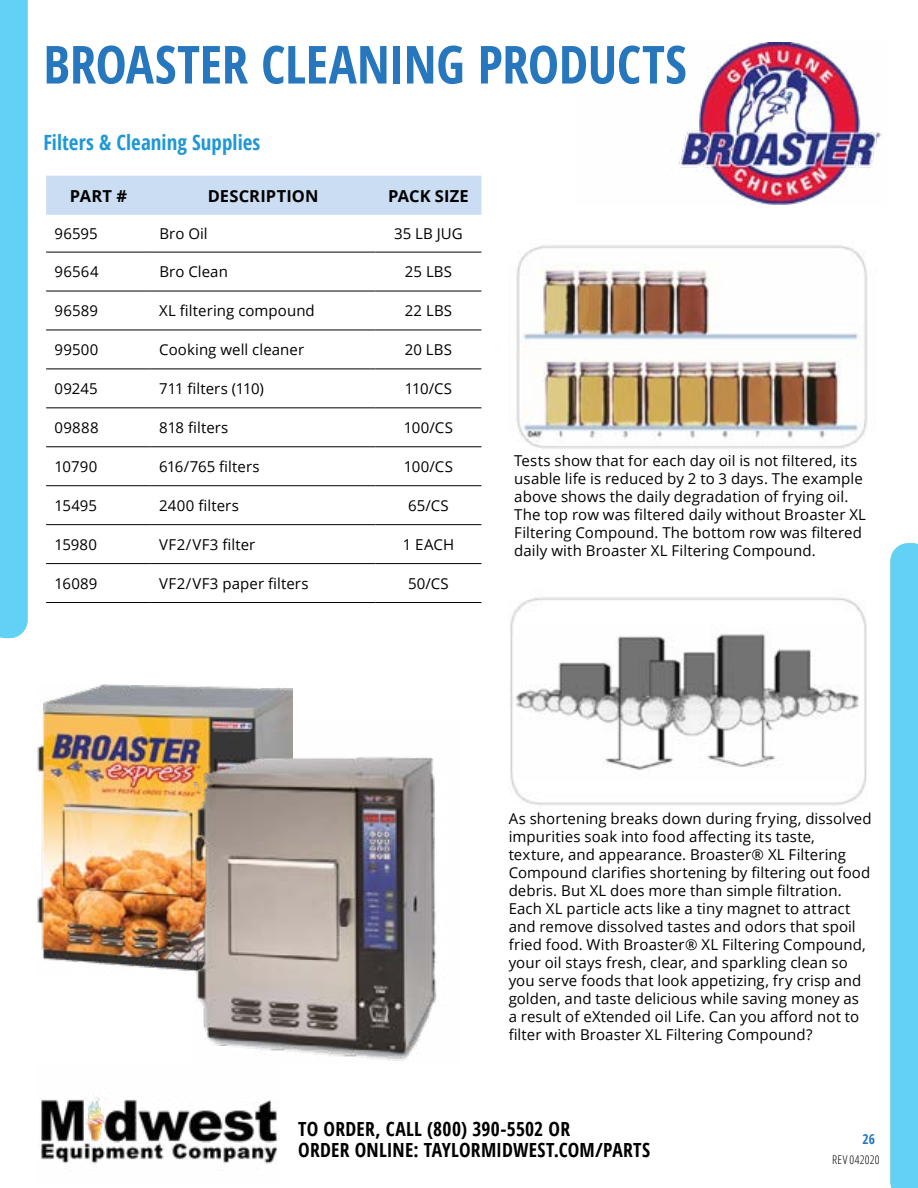
<style>
.page{position:relative;width:918px;height:1188px;background:#fff}
.page>*{position:absolute;margin:0;border:0;box-sizing:border-box;transform-origin:0 0}
.t1{font:700 52.5px "Open Sans Condensed";letter-spacing:-.005em;color:#2677bd}
.t2{font:700 21px "Open Sans Condensed";color:#2098d5}
.t3{font:700 19.5px/21px "Open Sans Condensed";letter-spacing:.01em;color:#000}
.t4{font:700 16.5px "Open Sans";letter-spacing:.01em;color:#000}
.t5{font:15px/18px "Open Sans";letter-spacing:.005em;color:#000}
.t6{font:700 13.5px "Open Sans Condensed";color:#2677bd}
.t7{font:300 12px "Open Sans Condensed";letter-spacing:.02em;color:#000}
</style>
<div class="page">
<img style="left:39px;top:1097px;width:239px;height:67px">
<svg style="left:890px;top:543px;width:28px;height:645px;background:#67d3f2"></svg>
<div style="left:0;top:0;width:28px;height:638px;background:#61d2f5"></div>
<img style="left:37px;top:684px;width:255px;height:288px">
<div style="left:46px;top:176px;width:435px;height:39px;background:#caddf2"></div>
<hr style="left:46px;top:252px;width:105px;height:1px;background:#000">
<hr style="left:151px;top:252px;width:224px;height:1px;background:#000">
<hr style="left:375px;top:252px;width:106px;height:1px;background:#000">
<hr style="left:46px;top:291px;width:105px;height:1px;background:#000">
<hr style="left:151px;top:291px;width:224px;height:1px;background:#000">
<hr style="left:375px;top:291px;width:106px;height:1px;background:#000">
<hr style="left:46px;top:330px;width:105px;height:1px;background:#000">
<hr style="left:151px;top:330px;width:224px;height:1px;background:#000">
<hr style="left:375px;top:330px;width:106px;height:1px;background:#000">
<hr style="left:46px;top:369px;width:105px;height:1px;background:#000">
<hr style="left:151px;top:369px;width:224px;height:1px;background:#000">
<hr style="left:375px;top:369px;width:106px;height:1px;background:#000">
<hr style="left:46px;top:408px;width:105px;height:1px;background:#000">
<hr style="left:151px;top:408px;width:224px;height:1px;background:#000">
<hr style="left:375px;top:408px;width:106px;height:1px;background:#000">
<hr style="left:46px;top:447px;width:105px;height:1px;background:#000">
<hr style="left:151px;top:447px;width:224px;height:1px;background:#000">
<hr style="left:375px;top:447px;width:106px;height:1px;background:#000">
<hr style="left:46px;top:485px;width:105px;height:1px;background:#000">
<hr style="left:151px;top:485px;width:224px;height:1px;background:#000">
<hr style="left:375px;top:485px;width:106px;height:1px;background:#000">
<hr style="left:46px;top:524px;width:105px;height:1px;background:#000">
<hr style="left:151px;top:524px;width:224px;height:1px;background:#000">
<hr style="left:375px;top:524px;width:106px;height:1px;background:#000">
<hr style="left:46px;top:563px;width:105px;height:1px;background:#000">
<hr style="left:151px;top:563px;width:224px;height:1px;background:#000">
<hr style="left:375px;top:563px;width:106px;height:1px;background:#000">
<hr style="left:46px;top:602px;width:105px;height:1px;background:#000">
<hr style="left:151px;top:602px;width:224px;height:1px;background:#000">
<hr style="left:375px;top:602px;width:106px;height:1px;background:#000">
<img style="left:516px;top:245px;width:351px;height:204px">
<img style="left:510px;top:597px;width:356px;height:209px">
<img style="left:671px;top:43px;width:211px;height:161px">
<img style="left:195px;top:722px;width:242px;height:339px">
<h1 class="t1" style="left:43px;top:28px;width:645px">BROASTER CLEANING PRODUCTS</h1>
<h2 class="t2" style="left:43px;top:128px;width:219px">Filters &amp; Cleaning Supplies</h2>
<p class="t4" style="left:70px;top:184px;width:59px">PART #</p>
<p class="t4" style="left:208px;top:184px;width:112px">DESCRIPTION</p>
<p class="t4" style="left:388px;top:184px;width:82px">PACK SIZE</p>
<p class="t5" style="left:55px;top:224px;width:45px">96595</p>
<p class="t5" style="left:159px;top:224px;width:50px">Bro Oil</p>
<p class="t5" style="left:394px;top:224px;width:70px">35 LB JUG</p>
<p class="t5" style="left:55px;top:262px;width:45px">96564</p>
<p class="t5" style="left:159px;top:262px;width:70px">Bro Clean</p>
<p class="t5" style="left:405px;top:262px;width:49px">25 LBS</p>
<p class="t5" style="left:55px;top:301px;width:45px">96589</p>
<p class="t5" style="left:159px;top:301px;width:157px">XL filtering compound</p>
<p class="t5" style="left:405px;top:301px;width:49px">22 LBS</p>
<p class="t5" style="left:55px;top:340px;width:45px">99500</p>
<p class="t5" style="left:159px;top:340px;width:146px">Cooking well cleaner</p>
<p class="t5" style="left:405px;top:340px;width:49px">20 LBS</p>
<p class="t5" style="left:55px;top:379px;width:45px">09245</p>
<p class="t5" style="left:159px;top:379px;width:106px">711 filters (110)</p>
<p class="t5" style="left:405px;top:379px;width:49px">110/CS</p>
<p class="t5" style="left:55px;top:418px;width:45px">09888</p>
<p class="t5" style="left:159px;top:418px;width:71px">818 filters</p>
<p class="t5" style="left:404px;top:418px;width:50px">100/CS</p>
<p class="t5" style="left:55px;top:457px;width:44px">10790</p>
<p class="t5" style="left:159px;top:457px;width:102px">616/765 filters</p>
<p class="t5" style="left:404px;top:457px;width:50px">100/CS</p>
<p class="t5" style="left:55px;top:496px;width:44px">15495</p>
<p class="t5" style="left:159px;top:496px;width:81px">2400 filters</p>
<p class="t5" style="left:408px;top:496px;width:42px">65/CS</p>
<p class="t5" style="left:55px;top:535px;width:44px">15980</p>
<p class="t5" style="left:159px;top:535px;width:98px">VF2/VF3 filter</p>
<p class="t5" style="left:403px;top:535px;width:53px">1 EACH</p>
<p class="t5" style="left:55px;top:574px;width:44px">16089</p>
<p class="t5" style="left:159px;top:574px;width:151px">VF2/VF3 paper filters</p>
<p class="t5" style="left:408px;top:574px;width:42px">50/CS</p>
<p class="t5" style="left:514px;top:451px;width:353px">Tests show that for each day oil is not filtered, its usable life is reduced by 2 to 3 days. The example above shows the daily degradation of frying oil.<br>The top row was filtered daily without Broaster XL Filtering Compound. The bottom row was filtered daily with Broaster XL Filtering Compound.</p>
<p class="t5" style="left:509px;top:809px;width:365px">As shortening breaks down during frying, dissolved impurities soak into food affecting its taste, texture, and appearance. Broaster® XL Filtering Compound clarifies shortening by filtering out food debris. But XL does more than simple filtration.<br>Each XL particle acts like a tiny magnet to attract and remove dissolved tastes and odors that spoil fried food. With Broaster® XL Filtering Compound, your oil stays fresh, clear, and sparkling clean so you serve foods that look appetizing, fry crisp and golden, and taste delicious while saving money as<br>a result of eXtended oil Life. Can you afford not to filter with Broaster XL Filtering Compound?</p>
<h3 class="t3" style="left:298px;top:1118px;width:353px">TO ORDER, CALL (800) 390-5502 OR<br>ORDER ONLINE: TAYLORMIDWEST.COM/PARTS</h3>
<p class="t6" style="left:862px;top:1130px;width:14px">26</p>
<p class="t7" style="left:832px;top:1152px;width:49px">REV 042020</p>
</div>
